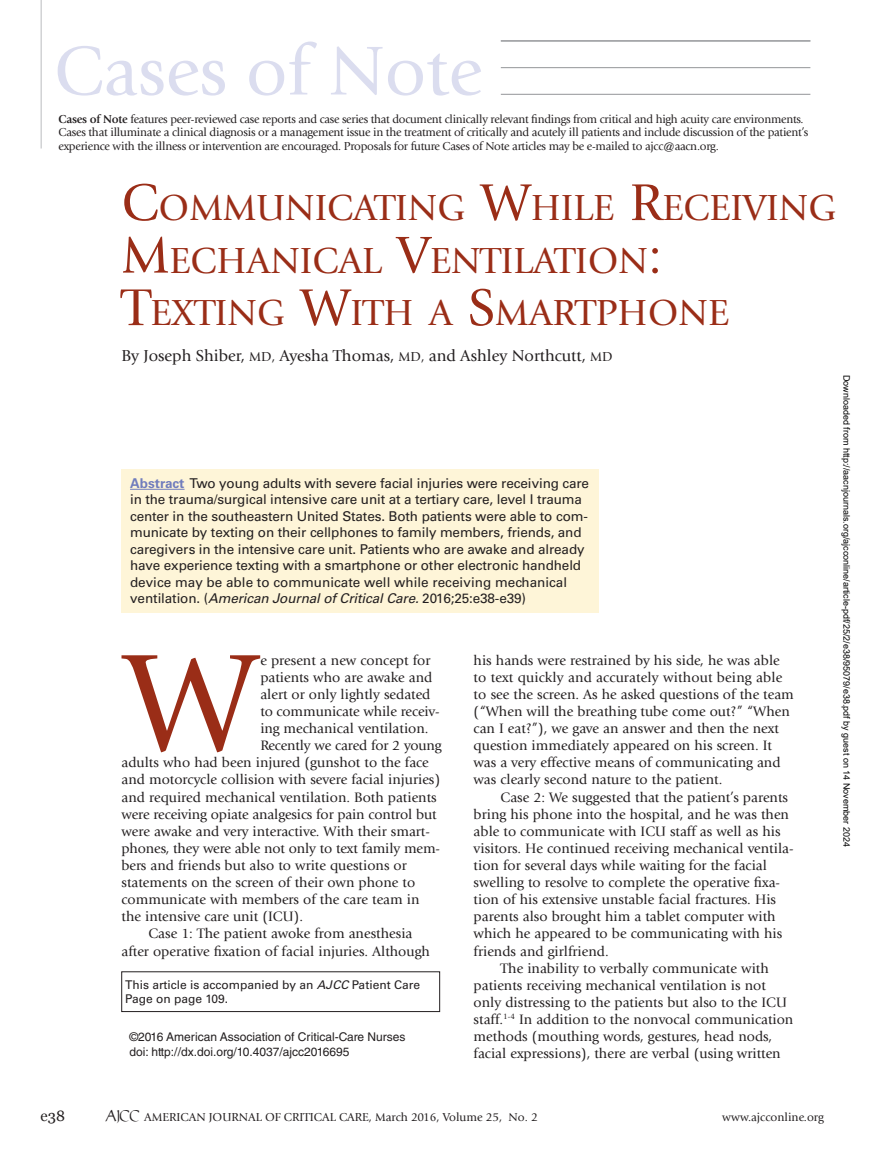
<style>
.page{position:relative;width:878px;height:1175px;background:#fff}
.page>*{position:absolute;margin:0;border:0;box-sizing:border-box;transform-origin:0 0}
.t1{font:143.85px "Giovanni Std";color:#9a2d17}
.t2{font:72px "Giovanni Std";color:#dbddef}
.t3{font:37.8px/52.5px "Giovanni Std";color:#9a2d17}
.t4{font:16.5px "Giovanni Std";color:#231f20}
.t5{font:15px "Georgia";color:#231f20}
.t6{font:14.25px/17.1px "Giovanni Std";color:#231f20}
.t7{font:13.5px/16.5px "Univers LT Std";letter-spacing:-.01em;color:#231f20}
.t8{font:12px/13.5px "Giovanni Std";letter-spacing:-.02em;color:#231f20}
.t9{font:12px/14.4px "Helvetica LT Std";color:#231f20}
.t10{font:12px "Giovanni Std";color:#231f20}
.t11{font:12px/13.5px "Univers LT Std";color:#231f20}
.t12{font:9px "Arial";color:#000}
.s1{font-weight:700}
.s2{font-size:54px}
.s3{font-size:13.5px}
.s4{font-weight:700;color:#717dbd}
.s5{font-style:italic}
.s6{font-family:"Publius";font-size:13.5px}
</style>
<div class="page">
<div style="left:121px;top:469px;width:478px;height:144px;background:#fef5d8"></div>
<hr style="left:130px;top:489px;width:54px;height:1px;background:#717dbd">
<hr style="left:40px;top:0;width:2px;height:148px;background:#d1d2d4">
<hr style="left:501px;top:41px;width:309px;height:1px;background:#939598">
<hr style="left:501px;top:94px;width:309px;height:1px;background:#939598">
<hr style="left:501px;top:67px;width:309px;height:1px;background:#939598">
<h2 class="t2" style="left:54px;top:30px;width:429px">Cases of Note</h2>
<p class="t8" style="left:59px;top:112px;width:751px"><span class="s1">Cases of Note</span> features peer-reviewed case reports and case series that document clinically relevant findings from critical and high acuity care environments.<br>Cases that illuminate a clinical diagnosis or a management issue in the treatment of critically and acutely ill patients and include discussion of the patient’s experience with the illness or intervention are encouraged. Proposals for future Cases of Note articles may be e-mailed to ajcc@aacn.org.</p>
<h3 class="t3" style="left:121px;top:182px;width:716px"><span class="s2">C</span>OMMUNICATING <span class="s2">W</span>HILE <span class="s2">R</span>ECEIVING<br><span class="s2">M</span>ECHANICAL <span class="s2">V</span>ENTILATION<span class="s2">:<br>T</span>EXTING <span class="s2">W</span>ITH A <span class="s2">S</span>MARTPHONE</h3>
<p class="t4" style="left:121px;top:346px;width:492px">By Joseph Shiber, <span class="s3">MD,</span> Ayesha Thomas, <span class="s3">MD,</span> and Ashley Northcutt, <span class="s3">MD</span></p>
<p class="t7" style="left:130px;top:475px;width:460px"><span class="s4">Abstract</span> Two young adults with severe facial injuries were receiving care in the trauma/surgical intensive care unit at a tertiary care, level I trauma center in the southeastern United States. Both patients were able to com&shy;municate by texting on their cellphones to family members, friends, and caregivers in the intensive care unit. Patients who are awake and already have experience texting with a smartphone or other electronic handheld device may be able to communicate well while receiving mechanical ventilation. (<span class="s5">American Journal of Critical Care.</span> 2016;25:e38-e39)</p>
<h1 class="t1" style="left:124px;top:622px;width:135px">W</h1>
<p class="t6" style="left:260px;top:651px;width:171px">e present a new concept for</p>
<p class="t6" style="left:260px;top:668px;width:173px">patients who are awake and</p>
<p class="t6" style="left:260px;top:686px;width:172px">alert or only lightly sedated</p>
<p class="t6" style="left:260px;top:703px;width:181px">to communicate while receiv-</p>
<p class="t6" style="left:260px;top:720px;width:170px">ing mechanical ventilation.</p>
<p class="t6" style="left:260px;top:737px;width:183px">Recently we cared for 2 young</p>
<p class="t6" style="left:121px;top:754px;width:309px">adults who had been injured (gunshot to the face</p>
<p class="t6" style="left:121px;top:771px;width:320px">and motorcycle collision with severe facial injuries)</p>
<p class="t6" style="left:121px;top:788px;width:317px">and required mechanical ventilation. Both patients</p>
<p class="t6" style="left:121px;top:805px;width:316px">were receiving opiate analgesics for pain control but</p>
<p class="t6" style="left:121px;top:822px;width:310px">were awake and very interactive. With their smart-</p>
<p class="t6" style="left:121px;top:839px;width:320px">phones, they were able not only to text family mem-</p>
<p class="t6" style="left:121px;top:857px;width:287px">bers and friends but also to write questions or</p>
<p class="t6" style="left:121px;top:874px;width:295px">statements on the screen of their own phone to</p>
<p class="t6" style="left:121px;top:891px;width:299px">communicate with members of the care team in</p>
<p class="t6" style="left:121px;top:908px;width:183px">the intensive care unit (ICU).</p>
<p class="t6" style="left:148px;top:925px;width:265px">Case 1: The patient awoke from anesthesia</p>
<p class="t6" style="left:121px;top:942px;width:310px">after operative fixation of facial injuries. Although</p>
<p class="t11" style="left:125px;top:978px;width:296px">This article is accompanied by an <span class="s5">AJCC</span> Patient Care<br>Page on page 109.</p>
<p class="t9" style="left:129px;top:1029px;width:277px">©2016 American Association of Critical-Care Nurses doi: http://dx.doi.org/10.4037/ajcc2016695</p>
<p class="t6" style="left:473px;top:651px;width:322px">his hands were restrained by his side, he was able to text quickly and accurately without being able to see the screen. As he asked questions of the team (“When will the breathing tube come out?” “When can I eat?”), we gave an answer and then the next question immediately appeared on his screen. It was a very effective means of communicating and was clearly second nature to the patient.</p>
<p class="t6" style="left:500px;top:788px;width:289px">Case 2: We suggested that the patient’s parents</p>
<p class="t6" style="left:473px;top:805px;width:317px">bring his phone into the hospital, and he was then</p>
<p class="t6" style="left:473px;top:822px;width:308px">able to communicate with ICU staff as well as his</p>
<p class="t6" style="left:473px;top:839px;width:321px">visitors. He continued receiving mechanical ventila-</p>
<p class="t6" style="left:473px;top:857px;width:295px">tion for several days while waiting for the facial</p>
<p class="t6" style="left:473px;top:874px;width:308px">swelling to resolve to complete the operative fixa-</p>
<p class="t6" style="left:473px;top:891px;width:304px">tion of his extensive unstable facial fractures. His</p>
<p class="t6" style="left:473px;top:908px;width:303px">parents also brought him a tablet computer with</p>
<p class="t6" style="left:473px;top:925px;width:310px">which he appeared to be communicating with his</p>
<p class="t6" style="left:473px;top:942px;width:137px">friends and girlfriend.</p>
<p class="t6" style="left:500px;top:959px;width:270px">The inability to verbally communicate with</p>
<p class="t6" style="left:473px;top:976px;width:294px">patients receiving mechanical ventilation is not</p>
<p class="t6" style="left:473px;top:993px;width:315px">only distressing to the patients but also to the ICU</p>
<p class="t6" style="left:473px;top:1010px;width:321px">staff.<sup>1-4</sup> In addition to the nonvocal communication</p>
<p class="t6" style="left:473px;top:1028px;width:300px">methods (mouthing words, gestures, head nods,</p>
<p class="t6" style="left:473px;top:1045px;width:308px">facial expressions), there are verbal (using written</p>
<p class="t12" style="left:850px;top:374px;width:474px;rotate:90deg">Downloaded from http://aacnjournals.org/ajcconline/article-pdf/25/2/e38/95079/e38.pdf by guest on 14 November 2024</p>
<p class="t5" style="left:40px;top:1106px;width:26px">e38</p>
<p class="t10" style="left:105px;top:1110px;width:433px"><span class="s6">AJCC</span> AMERICAN JOURNAL OF CRITICAL CARE, March 2016, Volume 25, No. 2</p>
<p class="t10" style="left:722px;top:1110px;width:103px">www.ajcconline.org</p>
</div>
